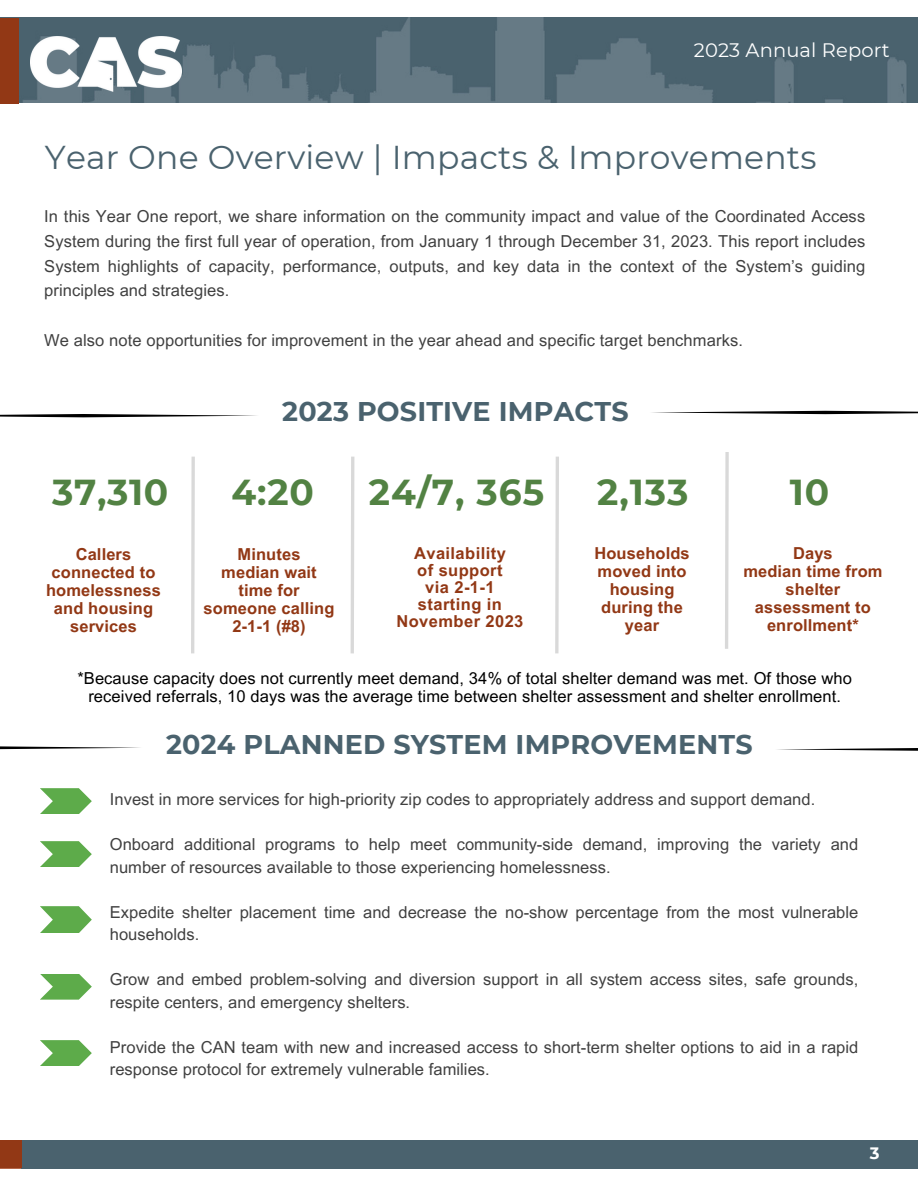
<style>
.page{position:relative;width:918px;height:1188px;background:#fff}
.page>*{position:absolute;margin:0;border:0;box-sizing:border-box;transform-origin:0 0}
.t1{font:700 36px "Montserrat";letter-spacing:.025em;color:#528243}
.t2{font:33px "Montserrat";letter-spacing:.005em;color:#4a626e}
.t3{font:700 27px "Montserrat";letter-spacing:.005em;color:#4a626e}
.t4{font:19.5px "Arial MT Pro";letter-spacing:.005em;color:#fff}
.t5{font:19.5px "Montserrat";letter-spacing:.005em;color:#fff}
.t6{font:16.5px/22.5px "Arial MT Pro";letter-spacing:.005em;color:#404040}
.t7{font:700 16.5px/18px "Arial MT Pro";letter-spacing:.005em;color:#923815;text-align:center}
.t8{font:16.5px/18px "Arial MT Pro";letter-spacing:.005em;color:#000;text-align:center}
.t9{font:700 16.5px/16.8px "Arial MT Pro";letter-spacing:.025em;color:#923815;text-align:center}
.t10{font:700 16.5px "Montserrat";color:#fff}
</style>
<div class="page">
<div style="left:0;top:1140px;width:918px;height:29px;background:#4a626e"></div>
<div style="left:0;top:1140px;width:20px;height:29px;background:#b46749"></div>
<svg style="left:0;top:414px;width:257px;height:3px"></svg>
<svg style="left:652px;top:411px;width:266px;height:3px"></svg>
<svg style="left:0;top:746px;width:140px;height:3px"></svg>
<svg style="left:777px;top:748px;width:141px;height:3px"></svg>
<svg style="left:40px;top:788px;width:52px;height:26px"></svg>
<svg style="left:40px;top:841px;width:52px;height:26px"></svg>
<svg style="left:40px;top:906px;width:52px;height:27px"></svg>
<svg style="left:40px;top:974px;width:52px;height:26px"></svg>
<svg style="left:40px;top:1040px;width:52px;height:26px"></svg>
<img style="left:0;top:17px;width:918px;height:86px">
<img style="left:30px;top:37px;width:151px;height:55px">
<div style="left:0;top:18px;width:18px;height:85px;background:#923815"></div>
<div style="left:0;top:1140px;width:21px;height:28px;background:#923815"></div>
<svg style="left:191px;top:456px;width:4px;height:198px"></svg>
<svg style="left:350px;top:456px;width:5px;height:198px"></svg>
<svg style="left:555px;top:456px;width:4px;height:198px"></svg>
<svg style="left:725px;top:452px;width:4px;height:197px"></svg>
<p class="t5" style="left:694px;top:38px;width:197px">2023 Annual Report</p>
<p class="t4" style="left:714px;top:52px;width:177px">2023 Annual Report</p>
<h2 class="t2" style="left:45px;top:137px;width:773px">Year One Overview | Impacts &amp; Improvements</h2>
<p class="t6" style="left:44px;top:206px;width:823px;line-height:24.8px;text-align:justify">In this Year One report, we share information on the community impact and value of the Coordinated Access System during the first full year of operation, from January 1 through December 31, 2023. This report includes System highlights of capacity, performance, outputs, and key data in the context of the System’s guiding principles and strategies.</p>
<p class="t6" style="left:44px;top:331px;width:700px">We also note opportunities for improvement in the year ahead and specific target benchmarks.</p>
<h3 class="t3" style="left:282px;top:395px;width:348px">2023 POSITIVE IMPACTS</h3>
<h1 class="t1" style="left:369px;top:470px;width:177px">24/7, 365</h1>
<h1 class="t1" style="left:52px;top:470px;width:117px">37,310</h1>
<h1 class="t1" style="left:231px;top:470px;width:84px">4:20</h1>
<h1 class="t1" style="left:597px;top:470px;width:93px">2,133</h1>
<h1 class="t1" style="left:790px;top:470px;width:41px">10</h1>
<p class="t9" style="left:396px;top:547px;width:129px">Availability<br>of support<br>via 2-1-1 starting in<br>November 2023</p>
<p class="t7" style="left:594px;top:546px;width:97px">Households moved into housing during the year</p>
<p class="t7" style="left:743px;top:546px;width:141px">Days<br>median time from shelter assessment to enrollment*</p>
<p class="t7" style="left:46px;top:548px;width:116px">Callers connected to homelessness and housing services</p>
<p class="t7" style="left:204px;top:548px;width:132px">Minutes<br>median wait time for someone calling<br>2-1-1 (#8)</p>
<p class="t8" style="left:77px;top:671px;width:776px">*Because capacity does not currently meet demand, 34% of total shelter demand was met. Of those who received referrals, 10 days was the average time between shelter assessment and shelter enrollment.</p>
<h3 class="t3" style="left:166px;top:728px;width:588px">2024 PLANNED SYSTEM IMPROVEMENTS</h3>
<p class="t6" style="left:110px;top:790px;width:707px">Invest in more services for high-priority zip codes to appropriately address and support demand.</p>
<p class="t6" style="left:110px;top:835px;width:750px">Onboard additional programs to help meet community-side demand, improving the variety and number of resources available to those experiencing homelessness.</p>
<p class="t6" style="left:110px;top:903px;width:750px">Expedite shelter placement time and decrease the no-show percentage from the most vulnerable households.</p>
<p class="t6" style="left:110px;top:970px;width:750px">Grow and embed problem-solving and diversion support in all system access sites, safe grounds, respite centers, and emergency shelters.</p>
<p class="t6" style="left:110px;top:1038px;width:750px">Provide the CAN team with new and increased access to short-term shelter options to aid in a rapid response protocol for extremely vulnerable families.</p>
<p class="t10" style="left:870px;top:1143px;width:11px">3</p>
</div>
